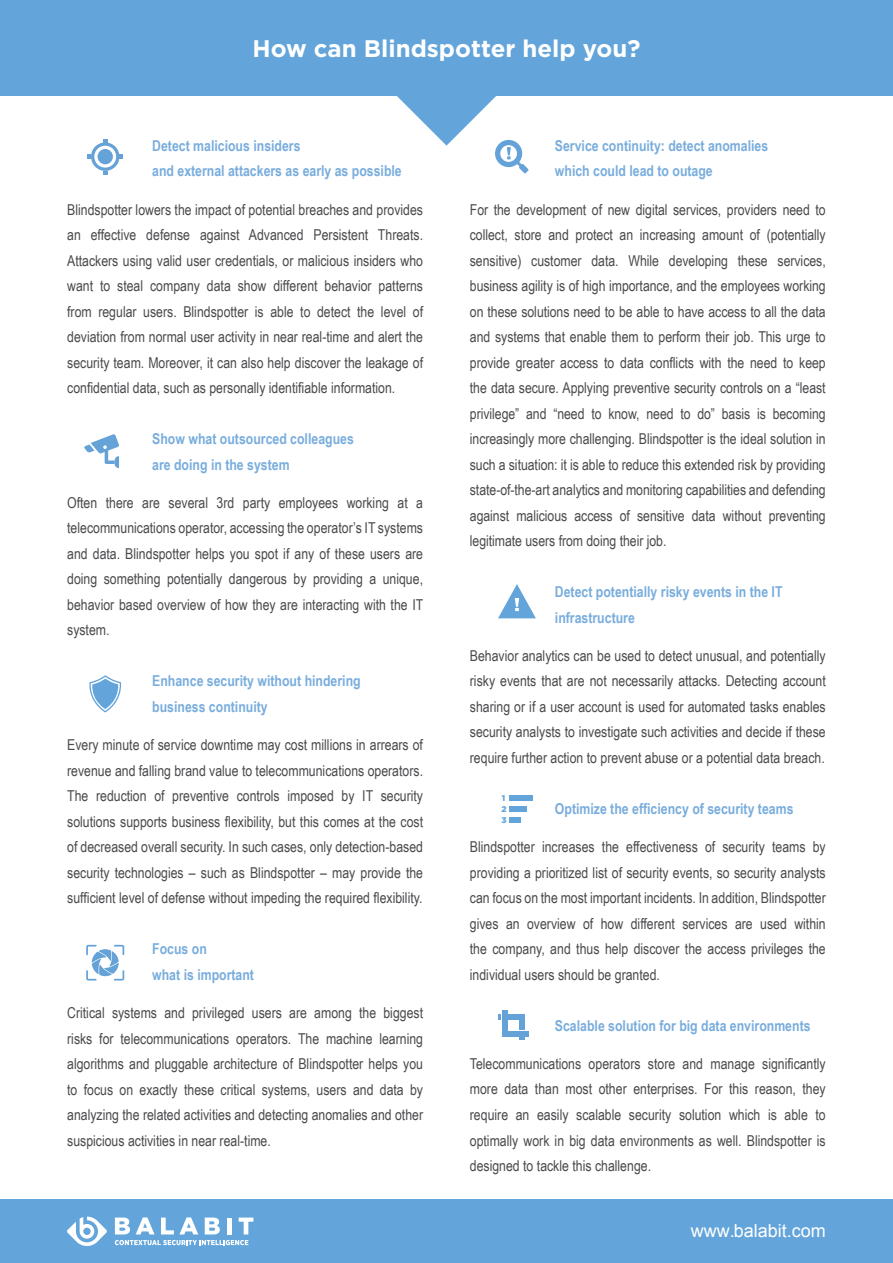
<style>
.page{position:relative;width:893px;height:1263px;background:#fff}
.page>*{position:absolute;margin:0;border:0;box-sizing:border-box;transform-origin:0 0}
.t1{font:700 24px "Gotham";color:#fff}
.t2{font:18px "Arial";color:#fff}
.t3{font:15px/25.5px "Arial Narrow";color:#4a4a4d;text-align:justify}
.t4{font:700 15px/25.5px "Arial Narrow";color:#79addd}
.t5{font:900 8.25px/10.8px "Gotham";color:#63a5da}
</style>
<div class="page">
<div style="left:0;top:1199px;width:893px;height:64px;background:#63a5da"></div>
<svg style="left:67px;top:1216px;width:40px;height:30px"></svg>
<svg style="left:115px;top:1240px;width:133px;height:5px"></svg>
<svg style="left:115px;top:1217px;width:15px;height:17px"></svg>
<svg style="left:136px;top:1217px;width:19px;height:17px"></svg>
<svg style="left:161px;top:1217px;width:37px;height:17px"></svg>
<svg style="left:205px;top:1217px;width:15px;height:17px"></svg>
<div style="left:227px;top:1217px;width:5px;height:17px;background:#fff"></div>
<svg style="left:239px;top:1217px;width:14px;height:17px"></svg>
<div style="left:0;top:0;width:893px;height:96px;background:#63a5da"></div>
<svg style="left:397px;top:96px;width:132px;height:77px"></svg>
<svg style="left:88px;top:139px;width:35px;height:35px"></svg>
<div style="left:98px;top:149px;width:15px;height:15px;background:#64a2d8;border-radius:50%"></div>
<svg style="left:84px;top:434px;width:35px;height:34px"></svg>
<div style="left:509px;top:795px;width:23px;height:6px;background:#63a5da"></div>
<div style="left:509px;top:817px;width:11px;height:5px;background:#63a5da"></div>
<div style="left:509px;top:806px;width:18px;height:6px;background:#63a5da"></div>
<svg style="left:89px;top:675px;width:33px;height:37px"></svg>
<div style="left:502px;top:1010px;width:6px;height:26px;background:#64a2d8"></div>
<div style="left:502px;top:1031px;width:26px;height:5px;background:#64a2d8"></div>
<svg style="left:498px;top:1014px;width:3px;height:5px"></svg>
<div style="left:509px;top:1014px;width:16px;height:5px;background:#64a2d8"></div>
<div style="left:519px;top:1019px;width:6px;height:11px;background:#64a2d8"></div>
<svg style="left:519px;top:1037px;width:6px;height:3px"></svg>
<svg style="left:86px;top:945px;width:38px;height:35px"></svg>
<svg style="left:498px;top:584px;width:38px;height:34px"></svg>
<h1 class="t1" style="left:252px;top:33px;width:390px">How can Blindspotter help you?</h1>
<p class="t4" style="left:152px;top:132px;width:251px">Detect malicious insiders<br>and external attackers as early as possible</p>
<p class="t3" style="left:67px;top:196px;width:357px">Blindspotter lowers the impact of potential breaches and provides an effective defense against Advanced Persistent Threats.<br>Attackers using valid user credentials, or malicious insiders who want to steal company data show different behavior patterns from regular users. Blindspotter is able to detect the level of deviation from normal user activity in near real-time and alert the security team. Moreover, it can also help discover the leakage of confidential data, such as personally identifiable information.</p>
<p class="t4" style="left:152px;top:425px;width:203px">Show what outsourced colleagues are doing in the system</p>
<p class="t3" style="left:67px;top:489px;width:358px">Often there are several 3rd party employees working at a telecommunications operator, accessing the operator’s IT systems and data. Blindspotter helps you spot if any of these users are doing something potentially dangerous by providing a unique, behavior based overview of how they are interacting with the IT system.</p>
<p class="t4" style="left:152px;top:668px;width:210px">Enhance security without hindering business continuity</p>
<p class="t3" style="left:67px;top:732px;width:357px">Every minute of service downtime may cost millions in arrears of revenue and falling brand value to telecommunications operators.<br>The reduction of preventive controls imposed by IT security solutions supports business flexibility, but this comes at the cost of decreased overall security. In such cases, only detection-based security technologies – such as Blindspotter – may provide the sufficient level of defense without impeding the required flexibility.</p>
<p class="t4" style="left:152px;top:935px;width:103px">Focus on<br>what is important</p>
<p class="t3" style="left:67px;top:999px;width:357px">Critical systems and privileged users are among the biggest risks for telecommunications operators. The machine learning algorithms and pluggable architecture of Blindspotter helps you to focus on exactly these critical systems, users and data by analyzing the related activities and detecting anomalies and other suspicious activities in near real-time.</p>
<p class="t4" style="left:555px;top:132px;width:215px">Service continuity: detect anomalies which could lead to outage</p>
<p class="t3" style="left:470px;top:196px;width:357px">For the development of new digital services, providers need to collect, store and protect an increasing amount of (potentially sensitive) customer data. While developing these services, business agility is of high importance, and the employees working on these solutions need to be able to have access to all the data and systems that enable them to perform their job. This urge to provide greater access to data conflicts with the need to keep the data secure. Applying preventive security controls on a “least privilege” and “need to know, need to do” basis is becoming increasingly more challenging. Blindspotter is the ideal solution in such a situation: it is able to reduce this extended risk by providing state-of-the-art analytics and monitoring capabilities and defending against malicious access of sensitive data without preventing legitimate users from doing their job.</p>
<p class="t4" style="left:555px;top:578px;width:229px">Detect potentially risky events in the IT infrastructure</p>
<p class="t3" style="left:470px;top:642px;width:357px">Behavior analytics can be used to detect unusual, and potentially risky events that are not necessarily attacks. Detecting account sharing or if a user account is used for automated tasks enables security analysts to investigate such activities and decide if these require further action to prevent abuse or a potential data breach.</p>
<p class="t4" style="left:555px;top:795px;width:240px">Optimize the efficiency of security teams</p>
<p class="t3" style="left:470px;top:833px;width:357px">Blindspotter increases the effectiveness of security teams by providing a prioritized list of security events, so security analysts can focus on the most important incidents. In addition, Blindspotter gives an overview of how different services are used within the company, and thus help discover the access privileges the individual users should be granted.</p>
<p class="t4" style="left:555px;top:1012px;width:257px">Scalable solution for big data environments</p>
<p class="t3" style="left:470px;top:1050px;width:357px">Telecommunications operators store and manage significantly more data than most other enterprises. For this reason, they require an easily scalable security solution which is able to optimally work in big data environments as well. Blindspotter is designed to tackle this challenge.</p>
<p class="t5" style="left:501px;top:792px;width:7px">1<br>2<br>3</p>
<p class="t2" style="left:691px;top:1219px;width:137px">www.balabit.com</p>
</div>
